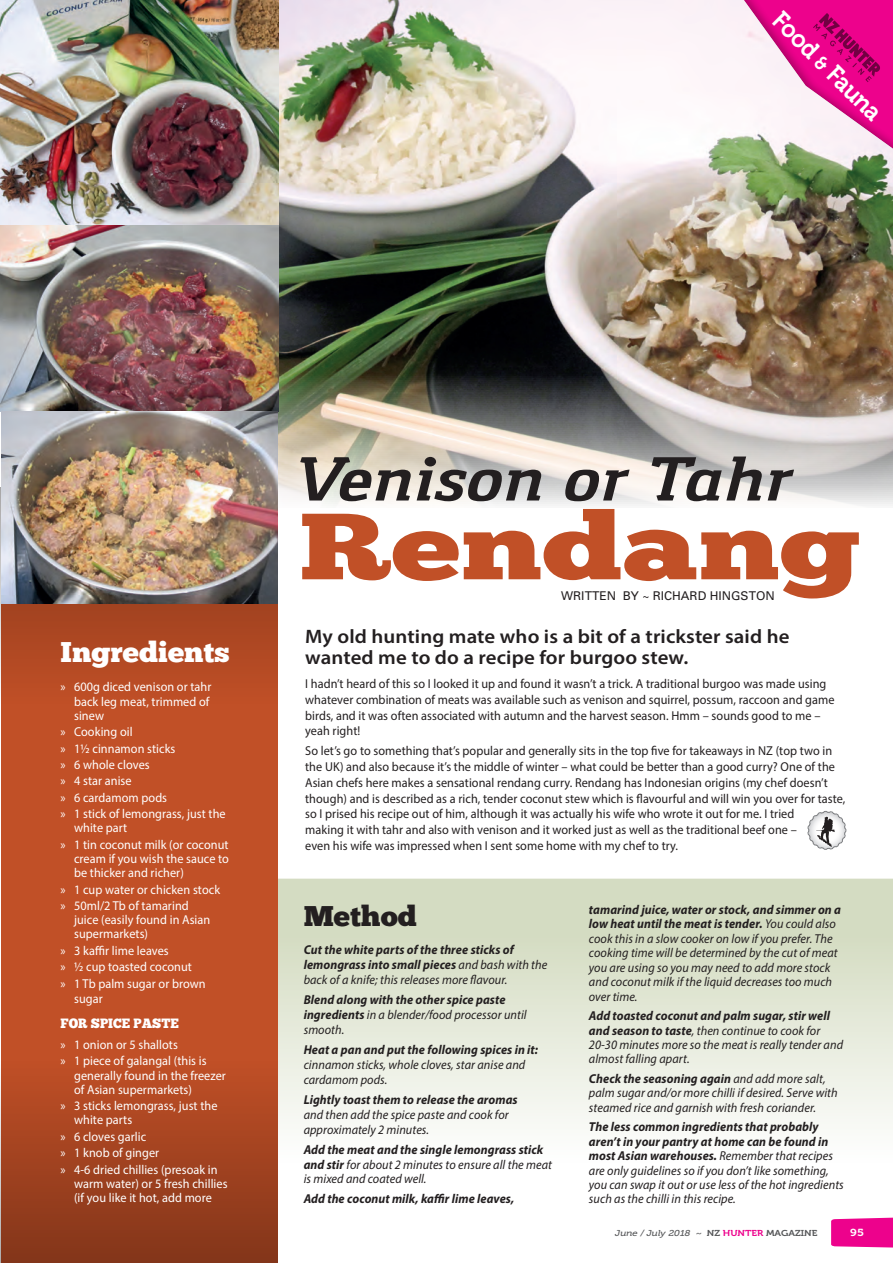
<style>
.page{position:relative;width:893px;height:1263px;background:#fff}
.page>*{position:absolute;margin:0;border:0;box-sizing:border-box;transform-origin:0 0}
.t1{font:93.75px "Chunk Five";color:#c15027;scale:1.35 1}
.t2{font:italic 700 64.65px "Gaspar";color:#231f20;scale:1.2 1}
.t3{font:28.5px "Chunk Five";color:#fff;scale:1.05 1}
.t4{font:28.5px "Chunk Five";color:#231f20;scale:1.05 1}
.t5{font:25.2px "Museo 700";color:#fff;scale:.93 1}
.t6{font:600 19.5px/21px "Myriad Pro";letter-spacing:.005em;color:#231f20;scale:1.07 1}
.t7{font:13.5px "Chunk Five";color:#fff;scale:.95 1}
.t8{font:italic 12.9px/14.4px "Myriad Pro";letter-spacing:.005em;color:#231f20;scale:.95 1}
.t9{font:12.9px/15.8px "Myriad Pro";letter-spacing:.005em;color:#231f20;scale:.95 1}
.t10{font:12.9px/16.4px "Myriad Pro";letter-spacing:.005em;color:#fff;scale:.95 1}
.t11{font:italic 700 12.9px/14.9px "Myriad Pro";letter-spacing:.005em;color:#231f20;scale:.95 1}
.t12{font:12px "Univers";color:#231f20}
.t13{font:10.2px "Museo 700";color:#fff;scale:1.15 1}
.t14{font:italic 8.55px "Museo 500";color:#57585a;scale:1.15 1}
.s1{font-size:19.2px}
.s2{font-weight:400}
.s3{font-weight:700}
.s4{font-family:"Museo 700";font-style:normal}
.s5{font-family:"Museo 700";font-style:normal;color:#ed028c}
</style>
<div class="page">
<svg style="left:278px;top:879px;width:615px;height:245px;background:#e1e6d5"></svg>
<img style="left:278px;top:0;width:615px;height:506px">
<div style="left:1px;top:489px;width:277px;height:774px;background:#c15027"></div>
<div style="left:0;top:1059px;width:278px;height:204px;background:linear-gradient(to bottom,#c15026,#83351a)"></div>
<svg style="left:0;top:604px;width:278px;height:76px;fill:#ae4723"></svg>
<svg style="left:808px;top:811px;width:38px;height:39px"></svg>
<img style="left:0;top:0;width:278px;height:604px">
<svg style="left:831px;top:1217px;width:62px;height:31px;background:#ee1795"></svg>
<svg style="left:718px;top:0;width:175px;height:174px"></svg>
<h3 class="t5" style="left:787px;top:6px;width:155px;rotate:45deg">Food <span class="s1">&amp;</span> Fauna</h3>
<h3 class="t3" style="left:61px;top:639px;width:162px">Ingredients</h3>
<p class="t10" style="left:74px;top:680px;width:146px;line-height:14.2px;text-indent:-14px">» 600g diced venison or tahr back leg meat, trimmed of sinew</p>
<p class="t10" style="left:61px;top:723px;width:175px">» Cooking oil<br>» 1½ cinnamon sticks<br>» 6 whole cloves<br>» 4 star anise<br>» 6 cardamom pods<br>» 1 stick of lemongrass, just the</p>
<p class="t10" style="left:61px;top:819px;width:178px;text-indent:14px">white part<br>» 1 tin coconut milk (or coconut</p>
<p class="t10" style="left:74px;top:851px;width:165px;line-height:14.2px">cream if you wish the sauce to be thicker and richer)</p>
<p class="t10" style="left:61px;top:881px;width:169px">» 1 cup water or chicken stock » 50ml/2 Tb of tamarind</p>
<p class="t10" style="left:74px;top:912px;width:145px;line-height:14.2px">juice (easily found in Asian supermarkets)</p>
<p class="t10" style="left:61px;top:942px;width:115px">» 3 kaffir lime leaves</p>
<p class="t10" style="left:61px;top:958px;width:140px">» ½ cup toasted coconut</p>
<p class="t10" style="left:61px;top:975px;width:154px">» 1 Tb palm sugar or brown</p>
<p class="t10" style="left:74px;top:990px;width:32px">sugar</p>
<p class="t7" style="left:61px;top:1017px;width:126px">FOR SPICE PASTE</p>
<p class="t10" style="left:61px;top:1036px;width:155px">» 1 onion or 5 shallots<br>» 1 piece of galangal (this is</p>
<p class="t10" style="left:74px;top:1068px;width:161px;line-height:14.2px">generally found in the freezer of Asian supermarkets)</p>
<p class="t10" style="left:74px;top:1098px;width:152px;line-height:14.2px;text-indent:-14px">» 3 sticks lemongrass, just the white parts</p>
<p class="t10" style="left:61px;top:1128px;width:167px">» 6 cloves garlic<br>» 1 knob of ginger<br>» 4-6 dried chillies (presoak in</p>
<p class="t10" style="left:74px;top:1176px;width:163px;line-height:14.2px">warm water) or 5 fresh chillies (if you like it hot, add more</p>
<h2 class="t2" style="left:296px;top:443px;width:414px">Venison or Tahr</h2>
<h1 class="t1" style="left:299px;top:503px;width:418px">Rendang</h1>
<p class="t12" style="left:561px;top:589px;width:215px">WRITTEN BY ~ RICHARD HINGSTON</p>
<h3 class="t6" style="left:305px;top:625px;width:454px">My old hunting mate who is a bit of a trickster said he wanted me to do a recipe for burgoo stew.</h3>
<p class="t9" style="left:305px;top:676px;width:559px">I hadn’t heard of this so I looked it up and found it wasn’t a trick. A traditional burgoo was made using whatever combination of meats was available such as venison and squirrel, possum, raccoon and game birds, and it was often associated with autumn and the harvest season. Hmm – sounds good to me – yeah right!</p>
<p class="t9" style="left:305px;top:743px;width:570px">So let’s go to something that’s popular and generally sits in the top five for takeaways in NZ (top two in the UK) and also because it’s the middle of winter – what could be better than a good curry? One of the Asian chefs here makes a sensational rendang curry. Rendang has Indonesian origins (my chef doesn’t though) and is described as a rich, tender coconut stew which is flavourful and will win you over for taste, so I prised his recipe out of him, although it was actually his wife who wrote it out for me. I tried<br>making it with tahr and also with venison and it worked just as well as the traditional beef one –<br>even his wife was impressed when I sent some home with my chef to try.</p>
<h3 class="t4" style="left:304px;top:902px;width:109px">Method</h3>
<p class="t11" style="left:304px;top:942px;width:258px">Cut the white parts of the three sticks of lemongrass into small pieces <span class="s2">and bash with the back of a knife; this releases more flavour.</span></p>
<p class="t11" style="left:304px;top:992px;width:236px">Blend along with the other spice paste ingredients <span class="s2">in a blender/food processor until smooth.</span></p>
<p class="t11" style="left:304px;top:1042px;width:248px">Heat a pan and put the following spices in it:</p>
<p class="t8" style="left:304px;top:1057px;width:235px;line-height:14.9px">cinnamon sticks, whole cloves, star anise and cardamom pods.</p>
<p class="t11" style="left:304px;top:1091px;width:227px">Lightly toast them to release the aromas</p>
<p class="t8" style="left:304px;top:1107px;width:217px;line-height:14.9px">and then add the spice paste and cook for approximately 2 minutes.</p>
<p class="t8" style="left:304px;top:1142px;width:263px;line-height:14.9px"><span class="s3">Add the meat and the single lemongrass stick and stir</span> for about 2 minutes to ensure all the meat is mixed and coated well.</p>
<p class="t11" style="left:304px;top:1191px;width:223px">Add the coconut milk, kaffir lime leaves,</p>
<p class="t8" style="left:589px;top:902px;width:267px"><span class="s3">tamarind juice, water or stock, and simmer on a low heat until the meat is tender.</span> You could also cook this in a slow cooker on low if you prefer. The cooking time will be determined by the cut of meat you are using so you may need to add more stock and coconut milk if the liquid decreases too much over time.</p>
<p class="t8" style="left:589px;top:1008px;width:269px"><span class="s3">Add toasted coconut and palm sugar, stir well and season to taste</span>, then continue to cook for 20-30 minutes more so the meat is really tender and almost falling apart.</p>
<p class="t8" style="left:589px;top:1071px;width:263px"><span class="s3">Check the seasoning again</span> and add more salt, palm sugar and/or more chilli if desired. Serve with steamed rice and garnish with fresh coriander.</p>
<p class="t8" style="left:589px;top:1119px;width:270px"><span class="s3">The less common ingredients that probably aren’t in your pantry at home can be found in most Asian warehouses.</span> Remember that recipes are only guidelines so if you don’t like something, you can swap it out or use less of the hot ingredients such as the chilli in this recipe.</p>
<p class="t14" style="left:615px;top:1228px;width:178px">June / July 2018 ~ <span class="s4">NZ</span> <span class="s5">HUNTER</span> <span class="s4">MAGAZINE</span></p>
<p class="t13" style="left:850px;top:1227px;width:13px">95</p>
</div>
